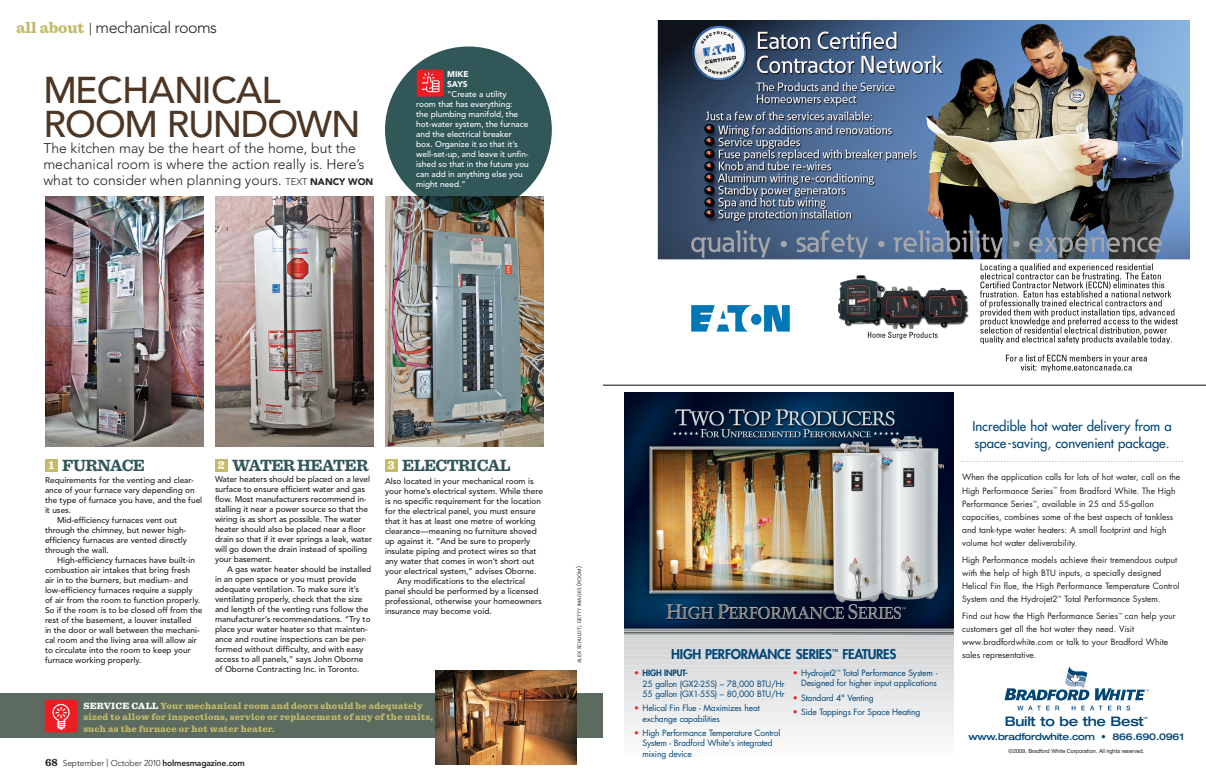
<style>
.page{position:relative;width:1206px;height:783px;background:#fff}
.page>*{position:absolute;margin:0;border:0;box-sizing:border-box;transform-origin:0 0}
.Head_1{font:500 37px "Avenir";letter-spacing:-.02em;color:#4d3623}
.Sidebar_head{font:700 17px "Sentinel";letter-spacing:-.03em;color:#315759}
.t1{font:300 16px "Avenir";letter-spacing:-.03em;color:#231f20}
.Head_1-2{font:300 14px/16px "Avenir";color:#231f20}
.t2{font:13.2px/16.9px "Futura";color:#004577}
.t3{font:800 13.2px "Futura";letter-spacing:-.02em;color:#004577}
.t4{font:500 expanded 13.2px "Helvetica Neue";letter-spacing:-.02em;color:#004577}
.Head_1-3{font:900 12.1px "Sentinel";color:#fffde9}
.Pull_Quote{font:900 9.5px/11.5px "Sentinel";letter-spacing:.025em;color:#c5ba6a}
.t5{font:500 expanded 9.4px "Helvetica Neue";letter-spacing:-.03em;color:#004577}
.t6{font:8.5px/13.2px "Futura";color:#231f20}
.t7{font:8.5px/10.3px "Futura";letter-spacing:-.02em;color:#004577}
.t8{font:300 8.5px "Avenir";letter-spacing:-.01em;color:#231f20}
.Sidebar_body{font:500 8.3px/10px "Avenir";color:#231f20}
.Sidebar_body-2{font:500 8.3px/10px "Avenir";color:#fff}
.Sidebar_body-3{font:900 8.3px "Avenir";color:#fff}
.t9{font:5.6px "Helvetica Neue";letter-spacing:-.015em;color:#231f20}
.t10{font:4.9px "Avenir";color:#231f20}
.t11{font:500 expanded 4.2px "Helvetica Neue";color:#004577}
.s1{font-family:"Sentinel";font-weight:900;color:#c5ba6a}
.s2{font-size:9.5px}
.s3{font-weight:900;font-size:9.5px}
.s4{color:#fff}
.s5{font-family:"Sentinel";font-weight:700;font-size:11px}
.s6{font-size:11px}
.s7{font-weight:800}
.s8{font-size:7px}
.s9{color:#ee1d23}
</style>
<div class="page">
<div style="left:0;top:694px;width:603px;height:44px;background:#5b6b5f"></div>
<div style="left:45px;top:700px;width:32px;height:32px;background:#ee1d23;border-radius:3px"></div>
<svg style="left:52px;top:704px;width:18px;height:26px"></svg>
<img style="left:435px;top:670px;width:142px;height:95px">
<img style="left:385px;top:196px;width:158px;height:251px">
<img style="left:45px;top:196px;width:158px;height:251px">
<img style="left:215px;top:196px;width:158px;height:251px">
<div style="left:385px;top:47px;width:167px;height:166px;background:#315759;border-radius:50%"></div>
<div style="left:417px;top:70px;width:27px;height:27px;background:#ee1d23;border-radius:2px"></div>
<svg style="left:422px;top:73px;width:18px;height:19px"></svg>
<div style="left:45px;top:459px;width:13px;height:12px;background:#c5ba6a"></div>
<div style="left:215px;top:459px;width:13px;height:12px;background:#c5ba6a"></div>
<div style="left:385px;top:459px;width:13px;height:12px;background:#c5ba6a"></div>
<img style="left:657px;top:20px;width:533px;height:353px">
<img style="left:625px;top:392px;width:558px;height:342px">
<hr style="left:603px;top:385px;width:603px;height:1px;background:#090819">
<p class="t1" style="left:16px;top:18px;width:202px"><span class="s1">all about</span> | mechanical rooms</p>
<p class="Head_1" style="left:43px;top:68px;width:239px">MECHANICAL</p>
<p class="Head_1" style="left:43px;top:102px;width:319px">ROOM RUNDOWN</p>
<p class="Head_1-2" style="left:43px;top:140px;width:332px">The kitchen may be the heart of the home, but the mechanical room is where the action really is. Here’s what to consider when planning yours. <span class="s2">TEXT</span> <span class="s3">NANCY WON</span></p>
<p class="Sidebar_body-3" style="left:447px;top:69px;width:23px">MIKE</p>
<p class="Sidebar_body-3" style="left:447px;top:79px;width:22px">SAYS</p>
<p class="Sidebar_body-2" style="left:416px;top:89px;width:114px;text-indent:31px">“Create a utility<br>room that has everything:<br>the plumbing manifold, the hot-water system, the furnace and the electrical breaker box. Organize it so that it’s well-set-up, and leave it unfin&shy;ished so that in the future you can add in anything else you might need.”</p>
<p class="Sidebar_head" style="left:62px;top:452px;width:84px">FURNACE</p>
<p class="Sidebar_head" style="left:232px;top:452px;width:138px">WATER HEATER</p>
<p class="Sidebar_head" style="left:402px;top:452px;width:110px">ELECTRICAL</p>
<p class="Head_1-3" style="left:49px;top:455px;width:7px">1</p>
<p class="Head_1-3" style="left:218px;top:455px;width:9px">2</p>
<p class="Head_1-3" style="left:388px;top:455px;width:8px">3</p>
<p class="Sidebar_body" style="left:45px;top:475px;width:159px">Requirements for the venting and clear&shy;ance of your furnace vary depending on the type of furnace you have, and the fuel it uses.</p>
<p class="Sidebar_body" style="left:45px;top:515px;width:144px;text-indent:12px">Mid-efficiency furnaces vent out through the chimney, but newer high&shy;efficiency furnaces are vented directly through the wall.</p>
<p class="Sidebar_body" style="left:45px;top:555px;width:159px;text-indent:12px">High-efficiency furnaces have built-in combustion air intakes that bring fresh<br>air in to the burners, but medium- and low-efficiency furnaces require a supply of air from the room to function properly.<br>So if the room is to be closed off from the rest of the basement, a louver installed<br>in the door or wall between the mechani&shy;cal room and the living area will allow air to circulate into the room to keep your furnace working properly.</p>
<p class="Sidebar_body" style="left:215px;top:474px;width:159px">Water heaters should be placed on a level surface to ensure efficient water and gas flow. Most manufacturers recommend in&shy;stalling it near a power source so that the wiring is as short as possible. The water heater should also be placed near a floor drain so that if it ever springs a leak, water will go down the drain instead of spoiling your basement.</p>
<p class="Sidebar_body" style="left:215px;top:564px;width:158px;text-indent:12px">A gas water heater should be installed in an open space or you must provide adequate ventilation. To make sure it’s ventilating properly, check that the size and length of the venting runs follow the manufacturer’s recommendations. “Try to place your water heater so that mainten&shy;ance and routine inspections can be per&shy;formed without difficulty, and with easy access to all panels,” says John Oborne of Oborne Contracting Inc. in Toronto.</p>
<p class="Sidebar_body" style="left:385px;top:476px;width:160px">Also located in your mechanical room is your home’s electrical system. While there is no specific requirement for the location for the electrical panel, you must ensure that it has at least one metre of working clearance—meaning no furniture shoved up against it. “And be sure to properly insulate piping and protect wires so that any water that comes in won’t short out your electrical system,” advises Oborne.</p>
<p class="Sidebar_body" style="left:385px;top:576px;width:158px;text-indent:12px">Any modifications to the electrical panel should be performed by a licensed professional, otherwise your homeowners insurance may become void.</p>
<p class="Pull_Quote" style="left:83px;top:699px;width:351px"><span class="s4">SERVICE CALL</span> Your mechanical room and doors should be adequately sized to allow for inspections, service or replacement of any of the units, such as the furnace or hot water heater.</p>
<p class="t8" style="left:45px;top:758px;width:202px"><span class="s5">68</span> September <span class="s6">|</span> October 2010 <span class="s7">holmesmagazine.com</span></p>
<p class="t10" style="left:577px;top:663px;width:99px;rotate:-90deg">alex schuldt<span class="s8">;</span> getty images <span class="s8">(</span>room<span class="s8">)</span></p>
<p class="t3" style="left:671px;top:645px;width:227px">HIGH PERFORMANCE SERIES<sup>™</sup> FEATURES</p>
<p class="t7" style="left:643px;top:668px;width:144px;text-indent:-8px"><span class="s9">•</span> <span class="s7">HIGH INPUT-<br></span>25 gallon (GX2-25S) – 78,000 BTU/Hr<br>55 gallon (GX1-55S) – 80,000 BTU/Hr</p>
<p class="t7" style="left:643px;top:703px;width:119px;text-indent:-8px"><span class="s9">•</span> Helical Fin Flue - Maximizes heat exchange capabilities</p>
<p class="t7" style="left:643px;top:728px;width:139px;text-indent:-8px"><span class="s9">•</span> High Performance Temperature Control<br>System - Bradford White's integrated mixing device</p>
<p class="t7" style="left:793px;top:668px;width:147px;text-align:right"><span class="s9">•</span> Hydrojet2<sup>™</sup> Total Performance System -<br>Designed for higher input applications</p>
<p class="t7" style="left:793px;top:692px;width:83px"><span class="s9">•</span> Standard 4" Venting</p>
<p class="t7" style="left:793px;top:707px;width:129px"><span class="s9">•</span> Side Tappings For Space Heating</p>
<p class="t2" style="left:972px;top:417px;width:201px">Incredible hot water delivery from a space-saving, convenient package.</p>
<p class="t6" style="left:962px;top:471px;width:220px">When the application calls for lots of hot water, call on the High Performance Series<sup>™</sup> from Bradford White. The High Performance Series<sup>™</sup>, available in 25 and 55-gallon capacities, combines some of the best aspects of tankless and tank-type water heaters: A small footprint and high volume hot water deliverability.</p>
<p class="t6" style="left:962px;top:553px;width:219px">High Performance models achieve their tremendous output with the help of high BTU inputs, a specially designed Helical Fin flue, the High Performance Temperature Control System and the Hydrojet2<sup>™</sup> Total Performance System.</p>
<p class="t6" style="left:962px;top:609px;width:215px">Find out how the High Performance Series<sup>™</sup> can help your customers get all the hot water they need. Visit www.bradfordwhite.com or talk to your Bradford White sales representative.</p>
<p class="t4" style="left:1005px;top:713px;width:141px">Built to be the Best</p>
<p class="t11" style="left:1144px;top:716px;width:6px">™</p>
<p class="t5" style="left:969px;top:731px;width:217px">www.bradfordwhite.com • 866.690.0961</p>
<p class="t9" style="left:1008px;top:748px;width:137px">©2009, Bradford White Corporation. All rights reserved.</p>
</div>
